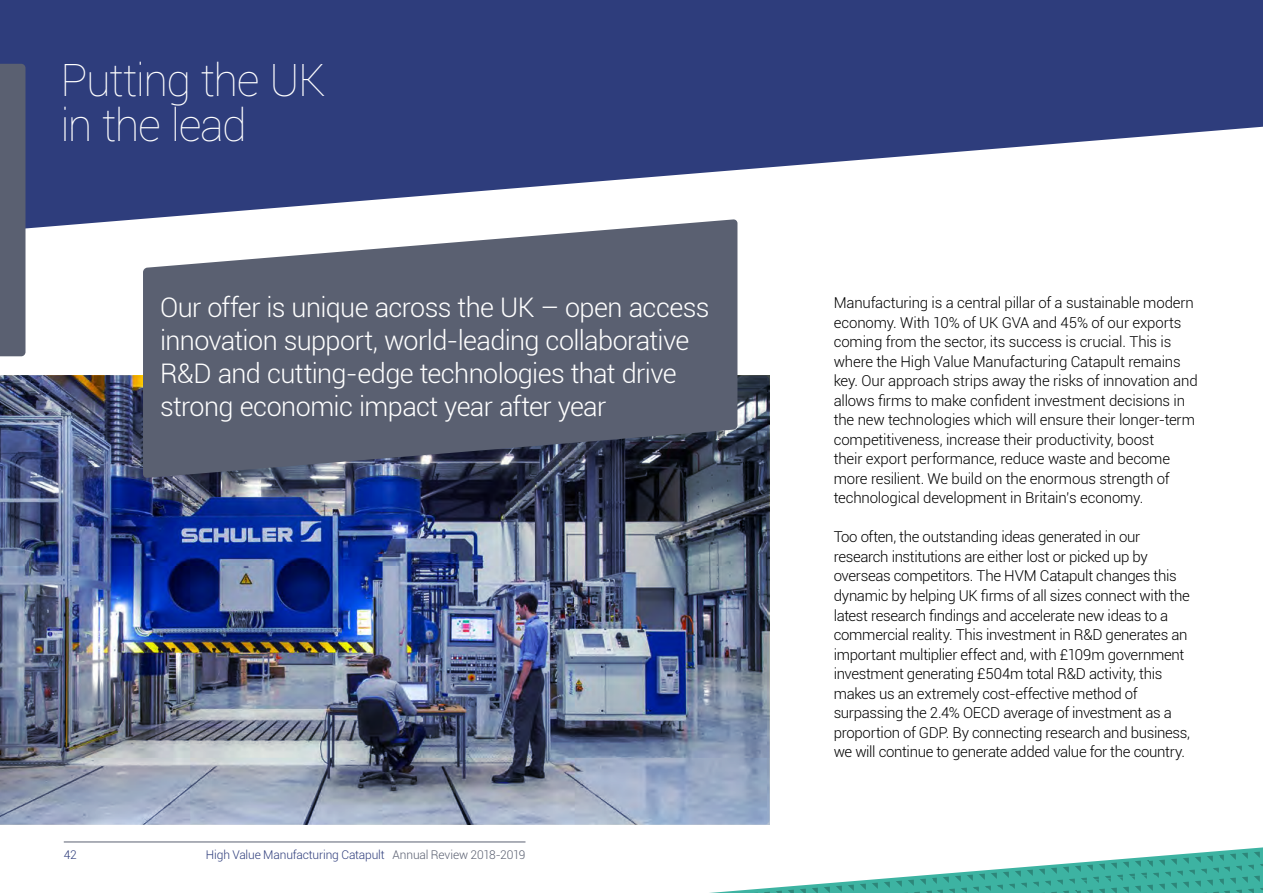
<style>
.page{position:relative;width:1263px;height:893px;background:#fff}
.page>*{position:absolute;margin:0;border:0;box-sizing:border-box;transform-origin:0 0}
.t1{font:100 45px/45px "Roboto";letter-spacing:-.03em;color:#fff}
.t2{font:300 27px/33px "Roboto";letter-spacing:-.025em;color:#fff}
.t3{font:300 15px/19.5px "Roboto";letter-spacing:-.015em;color:#000}
.t4{font:300 12px "Roboto";letter-spacing:-.015em;color:#2e3d7c}
.s1{color:#5a6071}
</style>
<div class="page">
<svg style="left:709px;top:847px;width:554px;height:46px"></svg>
<svg style="left:0;top:0;width:1263px;height:258px;fill:#2e3d7c"></svg>
<img style="left:0;top:376px;width:769px;height:448px">
<svg style="left:143px;top:219px;width:594px;height:259px;background:#666c7c"></svg>
<hr style="left:64px;top:842px;width:461px;height:1px;background:#5a6071">
<div style="left:0;top:64px;width:26px;height:292px;background:#5a6071"></div>
<h1 class="t1" style="left:60px;top:56px;width:266px">Putting the UK in the lead</h1>
<h2 class="t2" style="left:160px;top:290px;width:551px">Our offer is unique across the UK – open access innovation support, world-leading collaborative R&amp;D and cutting-edge technologies that drive strong economic impact year after year</h2>
<p class="t4" style="left:64px;top:846px;width:14px">42</p>
<p class="t4" style="left:206px;top:846px;width:321px">High Value Manufacturing Catapult <span class="s1">Annual Review 2018-2019</span></p>
<p class="t3" style="left:834px;top:293px;width:365px">Manufacturing is a central pillar of a sustainable modern economy. With 10% of UK GVA and 45% of our exports coming from the sector, its success is crucial. This is where the High Value Manufacturing Catapult remains key. Our approach strips away the risks of innovation and allows firms to make confident investment decisions in the new technologies which will ensure their longer‑term competitiveness, increase their productivity, boost<br>their export performance, reduce waste and become more resilient. We build on the enormous strength of technological development in Britain’s economy.</p>
<p class="t3" style="left:834px;top:527px;width:358px">Too often, the outstanding ideas generated in our research institutions are either lost or picked up by overseas competitors. The HVM Catapult changes this dynamic by helping UK firms of all sizes connect with the latest research findings and accelerate new ideas to a commercial reality. This investment in R&amp;D generates an important multiplier effect and, with £109m government investment generating £504m total R&amp;D activity, this makes us an extremely cost-effective method of surpassing the 2.4% OECD average of investment as a proportion of GDP. By connecting research and business, we will continue to generate added value for the country.</p>
</div>
